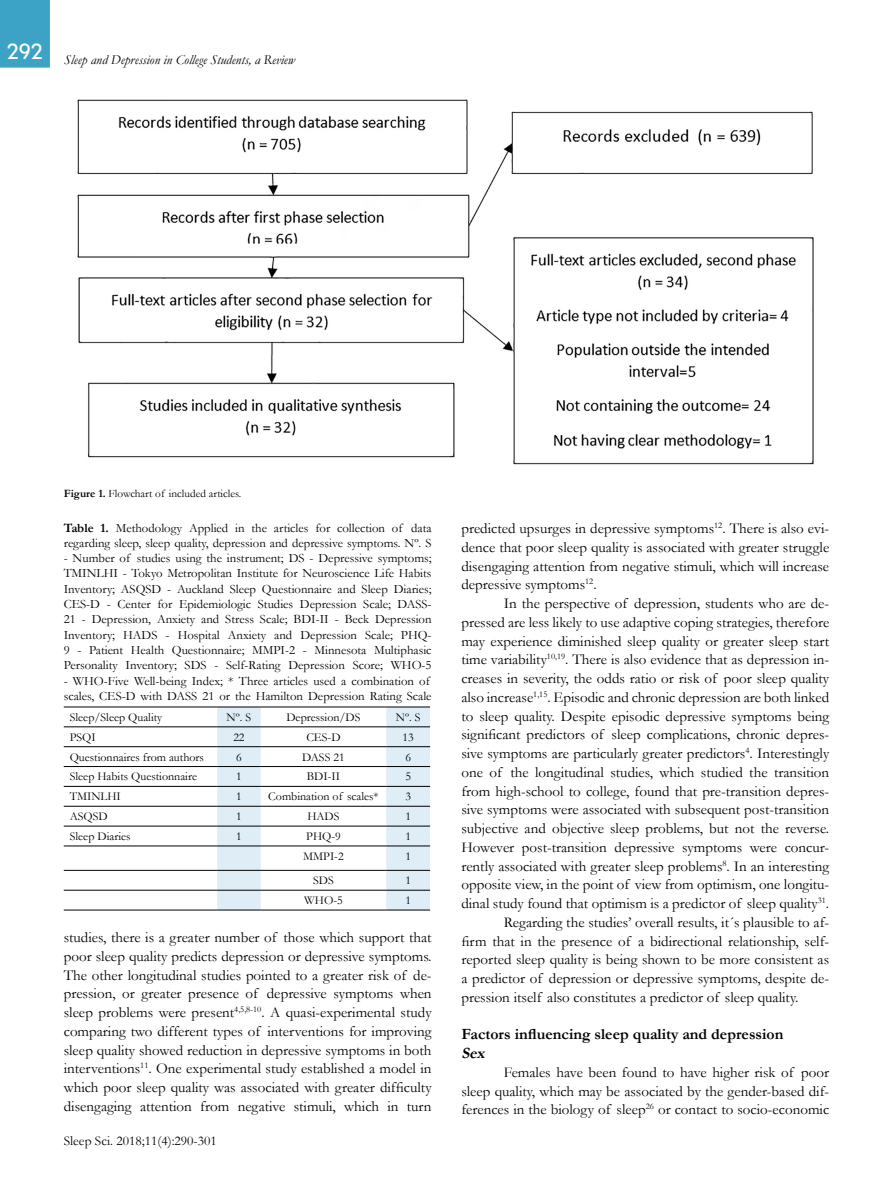
<style>
.page{position:relative;width:893px;height:1191px;background:#fff}
.page>*{position:absolute;margin:0;border:0;box-sizing:border-box;transform-origin:0 0}
.t1{font:700 15.75px "Garamond";color:#000}
.t2{font:italic 700 15.75px "Garamond";color:#000}
.t3{font:15px/18.8px "Garamond";color:#000;text-align:justify}
.t4{font:italic 13.5px "Garamond";color:#000}
.t5{font:13.5px "Garamond";color:#000}
.t6{font:12.75px/15.3px "Garamond";color:#000}
.t7{font:12px "Garamond";color:#000}
.t8{font:11.25px "Garamond";color:#000}
.s1{font-weight:700}
</style>
<div class="page">
<div style="left:0;top:0;width:50px;height:68px;background:#3da3c6"></div>
<img style="left:77px;top:99px;width:737px;height:366px">
<svg style="left:217px;top:707px;width:213px;height:202px"></svg>
<hr style="left:64px;top:706px;width:153px;height:1px;background:#000">
<hr style="left:217px;top:706px;width:44px;height:1px;background:#000">
<hr style="left:261px;top:706px;width:125px;height:1px;background:#000">
<hr style="left:386px;top:706px;width:44px;height:1px;background:#000">
<hr style="left:64px;top:726px;width:153px;height:1px;background:#000">
<hr style="left:217px;top:726px;width:44px;height:1px;background:#000">
<hr style="left:261px;top:726px;width:125px;height:1px;background:#000">
<hr style="left:386px;top:726px;width:44px;height:1px;background:#000">
<hr style="left:64px;top:746px;width:153px;height:1px;background:#000">
<hr style="left:217px;top:746px;width:44px;height:1px;background:#000">
<hr style="left:261px;top:746px;width:125px;height:1px;background:#000">
<hr style="left:386px;top:746px;width:44px;height:1px;background:#000">
<hr style="left:64px;top:766px;width:153px;height:1px;background:#000">
<hr style="left:217px;top:766px;width:44px;height:1px;background:#000">
<hr style="left:261px;top:766px;width:125px;height:1px;background:#000">
<hr style="left:386px;top:766px;width:44px;height:1px;background:#000">
<hr style="left:64px;top:786px;width:153px;height:1px;background:#000">
<hr style="left:217px;top:786px;width:44px;height:1px;background:#000">
<hr style="left:261px;top:786px;width:125px;height:1px;background:#000">
<hr style="left:386px;top:786px;width:44px;height:1px;background:#000">
<hr style="left:64px;top:806px;width:153px;height:1px;background:#000">
<hr style="left:217px;top:806px;width:44px;height:1px;background:#000">
<hr style="left:261px;top:806px;width:125px;height:1px;background:#000">
<hr style="left:386px;top:806px;width:44px;height:1px;background:#000">
<hr style="left:64px;top:826px;width:153px;height:1px;background:#000">
<hr style="left:217px;top:826px;width:44px;height:1px;background:#000">
<hr style="left:261px;top:826px;width:125px;height:1px;background:#000">
<hr style="left:386px;top:826px;width:44px;height:1px;background:#000">
<hr style="left:64px;top:845px;width:153px;height:1px;background:#000">
<hr style="left:217px;top:845px;width:44px;height:1px;background:#000">
<hr style="left:261px;top:845px;width:125px;height:1px;background:#000">
<hr style="left:386px;top:845px;width:44px;height:1px;background:#000">
<hr style="left:64px;top:870px;width:153px;height:1px;background:#000">
<hr style="left:217px;top:870px;width:44px;height:1px;background:#000">
<hr style="left:261px;top:870px;width:125px;height:1px;background:#000">
<hr style="left:386px;top:870px;width:44px;height:1px;background:#000">
<hr style="left:64px;top:890px;width:153px;height:1px;background:#000">
<hr style="left:217px;top:890px;width:44px;height:1px;background:#000">
<hr style="left:261px;top:890px;width:125px;height:1px;background:#000">
<hr style="left:386px;top:890px;width:44px;height:1px;background:#000">
<hr style="left:64px;top:909px;width:153px;height:1px;background:#000">
<hr style="left:217px;top:909px;width:44px;height:1px;background:#000">
<hr style="left:261px;top:909px;width:125px;height:1px;background:#000">
<hr style="left:386px;top:909px;width:44px;height:1px;background:#000">
<p class="t4" style="left:7px;top:51px;width:290px"><sup>292</sup> Sleep and Depression in College Students, a Review</p>
<p class="t8" style="left:64px;top:485px;width:179px"><span class="s1">Figure 1.</span> Flowchart of included articles.</p>
<p class="t6" style="left:64px;top:519px;width:369px"><span class="s1">Table 1.</span> Methodology Applied in the articles for collection of data regarding sleep, sleep quality, depression and depressive symptoms. Nº. S</p>
<p class="t6" style="left:64px;top:550px;width:369px;text-align:justify">- Number of studies using the instrument; DS - Depressive symptoms; TMINLHI - Tokyo Metropolitan Institute for Neuroscience Life Habits Inventory; ASQSD - Auckland Sleep Questionnaire and Sleep Diaries; CES-D - Center for Epidemiologic Studies Depression Scale; DASS-21 - Depression, Anxiety and Stress Scale; BDI-II - Beck Depression Inventory; HADS - Hospital Anxiety and Depression Scale; PHQ-9 - Patient Health Questionnaire; MMPI-2 - Minnesota Multiphasic Personality Inventory; SDS - Self-Rating Depression Score; WHO-5</p>
<p class="t6" style="left:64px;top:672px;width:369px">- WHO-Five Well-being Index; * Three articles used a combination of scales, CES-D with DASS 21 or the Hamilton Depression Rating Scale</p>
<p class="t7" style="left:70px;top:709px;width:94px">Sleep/Sleep Quality</p>
<p class="t7" style="left:227px;top:709px;width:26px">Nº. S</p>
<p class="t7" style="left:286px;top:709px;width:76px">Depression/DS</p>
<p class="t7" style="left:396px;top:709px;width:26px">Nº. S</p>
<p class="t7" style="left:70px;top:729px;width:28px">PSQI</p>
<p class="t7" style="left:233px;top:729px;width:13px">22</p>
<p class="t7" style="left:306px;top:729px;width:36px">CES-D</p>
<p class="t7" style="left:402px;top:729px;width:13px">13</p>
<p class="t7" style="left:70px;top:748px;width:136px">Questionnaires from authors</p>
<p class="t7" style="left:236px;top:748px;width:7px">6</p>
<p class="t7" style="left:302px;top:748px;width:44px">DASS 21</p>
<p class="t7" style="left:405px;top:748px;width:7px">6</p>
<p class="t7" style="left:70px;top:768px;width:129px">Sleep Habits Questionnaire</p>
<p class="t7" style="left:236px;top:768px;width:7px">1</p>
<p class="t7" style="left:307px;top:768px;width:35px">BDI-II</p>
<p class="t7" style="left:405px;top:768px;width:7px">5</p>
<p class="t7" style="left:70px;top:788px;width:53px">TMINLHI</p>
<p class="t7" style="left:236px;top:788px;width:7px">1</p>
<p class="t7" style="left:268px;top:788px;width:112px">Combination of scales*</p>
<p class="t7" style="left:405px;top:788px;width:7px">3</p>
<p class="t7" style="left:70px;top:808px;width:40px">ASQSD</p>
<p class="t7" style="left:236px;top:808px;width:7px">1</p>
<p class="t7" style="left:307px;top:808px;width:34px">HADS</p>
<p class="t7" style="left:405px;top:808px;width:7px">1</p>
<p class="t7" style="left:70px;top:828px;width:62px">Sleep Diaries</p>
<p class="t7" style="left:236px;top:828px;width:7px">1</p>
<p class="t7" style="left:306px;top:828px;width:36px">PHQ-9</p>
<p class="t7" style="left:405px;top:828px;width:7px">1</p>
<p class="t7" style="left:303px;top:848px;width:42px">MMPI-2</p>
<p class="t7" style="left:405px;top:848px;width:7px">1</p>
<p class="t7" style="left:313px;top:872px;width:22px">SDS</p>
<p class="t7" style="left:405px;top:872px;width:7px">1</p>
<p class="t7" style="left:304px;top:892px;width:40px">WHO-5</p>
<p class="t7" style="left:405px;top:892px;width:7px">1</p>
<p class="t3" style="left:64px;top:927px;width:369px">studies, there is a greater number of those which support that poor sleep quality predicts depression or depressive symptoms.<br>The other longitudinal studies pointed to a greater risk of de&shy;pression, or greater presence of depressive symptoms when sleep problems were present<sup>4,5,8-10</sup>. A quasi-experimental study comparing two different types of interventions for improving sleep quality showed reduction in depressive symptoms in both interventions<sup>11</sup>. One experimental study established a model in which poor sleep quality was associated with greater difficulty disengaging attention from negative stimuli, which in turn</p>
<p class="t5" style="left:64px;top:1131px;width:155px">Sleep Sci. 2018;11(4):290-301</p>
<p class="t3" style="left:461px;top:518px;width:369px">predicted upsurges in depressive symptoms<sup>12</sup>. There is also evi&shy;dence that poor sleep quality is associated with greater struggle disengaging attention from negative stimuli, which will increase depressive symptoms<sup>12</sup>.</p>
<p class="t3" style="left:504px;top:593px;width:327px">In the perspective of depression, students who are de-</p>
<p class="t3" style="left:461px;top:612px;width:369px">pressed are less likely to use adaptive coping strategies, therefore</p>
<p class="t3" style="left:461px;top:631px;width:369px">may experience diminished sleep quality or greater sleep start</p>
<p class="t3" style="left:461px;top:650px;width:369px">time variability<sup>10,19</sup>. There is also evidence that as depression in-</p>
<p class="t3" style="left:461px;top:668px;width:369px">creases in severity, the odds ratio or risk of poor sleep quality</p>
<p class="t3" style="left:461px;top:687px;width:369px">also increase<sup>1,15</sup>. Episodic and chronic depression are both linked</p>
<p class="t3" style="left:461px;top:706px;width:369px">to sleep quality. Despite episodic depressive symptoms being</p>
<p class="t3" style="left:461px;top:725px;width:369px">significant predictors of sleep complications, chronic depres-</p>
<p class="t3" style="left:461px;top:743px;width:369px">sive symptoms are particularly greater predictors<sup>4</sup>. Interestingly</p>
<p class="t3" style="left:461px;top:762px;width:369px">one of the longitudinal studies, which studied the transition</p>
<p class="t3" style="left:461px;top:781px;width:369px">from high-school to college, found that pre-transition depres-</p>
<p class="t3" style="left:461px;top:800px;width:369px">sive symptoms were associated with subsequent post-transition</p>
<p class="t3" style="left:461px;top:818px;width:369px">subjective and objective sleep problems, but not the reverse.</p>
<p class="t3" style="left:461px;top:837px;width:369px">However post-transition depressive symptoms were concur-</p>
<p class="t3" style="left:461px;top:856px;width:369px">rently associated with greater sleep problems<sup>8</sup>. In an interesting</p>
<p class="t3" style="left:461px;top:875px;width:369px">opposite view, in the point of view from optimism, one longitu-</p>
<p class="t3" style="left:461px;top:893px;width:369px">dinal study found that optimism is a predictor of sleep quality<sup>31</sup>.</p>
<p class="t3" style="left:504px;top:912px;width:327px">Regarding the studies’ overall results, it´s plausible to af-</p>
<p class="t3" style="left:461px;top:931px;width:369px">firm that in the presence of a bidirectional relationship, self-</p>
<p class="t3" style="left:461px;top:950px;width:369px">reported sleep quality is being shown to be more consistent as</p>
<p class="t3" style="left:461px;top:968px;width:369px">a predictor of depression or depressive symptoms, despite de-</p>
<p class="t3" style="left:461px;top:987px;width:338px">pression itself also constitutes a predictor of sleep quality.</p>
<p class="t1" style="left:461px;top:1023px;width:324px">Factors influencing sleep quality and depression</p>
<p class="t2" style="left:461px;top:1042px;width:29px">Sex</p>
<p class="t3" style="left:461px;top:1062px;width:369px;text-indent:43px">Females have been found to have higher risk of poor sleep quality, which may be associated by the gender-based dif&shy;ferences in the biology of sleep<sup>26</sup> or contact to socio-economic</p>
</div>
